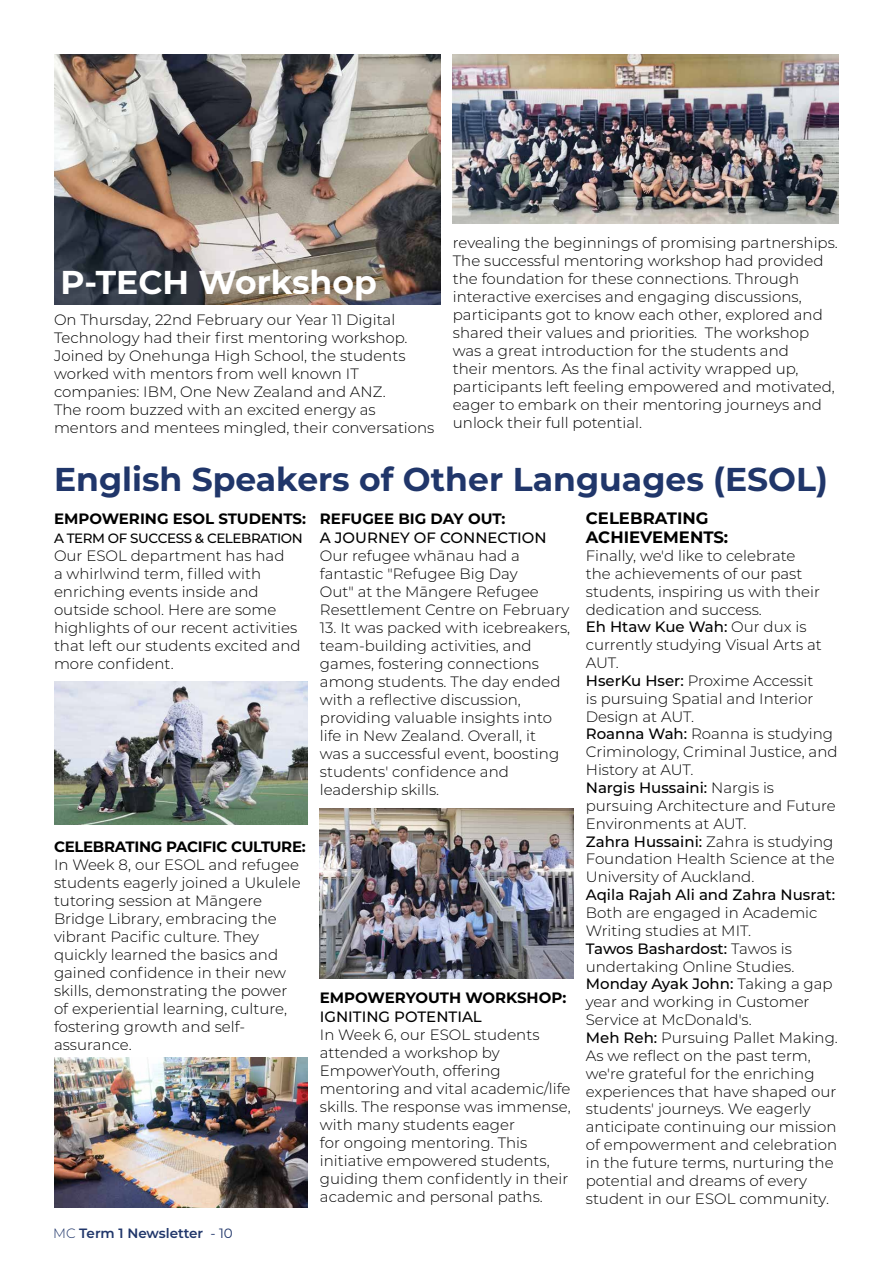
<style>
.page{position:relative;width:893px;height:1263px;background:#fff}
.page>*{position:absolute;margin:0;border:0;box-sizing:border-box;transform-origin:0 0}
.t1{font:700 33px "Montserrat";color:#20366a}
.t2{font:700 33px "Montserrat";color:#fff}
.t3{font:700 16.5px/19.5px "Montserrat";color:#000}
.t4{font:300 15px/18px "Montserrat";color:#000}
.t5{font:700 15px "Montserrat";letter-spacing:-.01em;color:#000}
.t6{font:500 15px "Montserrat";color:#000}
.t7{font:500 13.5px "Montserrat";letter-spacing:-.03em;color:#000}
.t8{font:600 13.5px "Montserrat";letter-spacing:-.005em;color:#20366a}
.s1{font-weight:500}
.s2{font-weight:300}
.s3{font-weight:400}
</style>
<div class="page">
<img style="left:54px;top:54px;width:386px;height:251px">
<img style="left:453px;top:54px;width:386px;height:170px">
<img style="left:320px;top:809px;width:253px;height:170px">
<img style="left:55px;top:1057px;width:252px;height:151px">
<img style="left:54px;top:682px;width:253px;height:143px">
<p class="t4" style="left:453px;top:234px;width:386px">revealing the beginnings of promising partnerships.<br>The successful mentoring workshop had provided the foundation for these connections. Through interactive exercises and engaging discussions, participants got to know each other, explored and shared their values and priorities. The workshop was a great introduction for the students and<br>their mentors. As the final activity wrapped up, participants left feeling empowered and motivated, eager to embark on their mentoring journeys and unlock their full potential.</p>
<h1 class="t1" style="left:54px;top:455px;width:775px">English Speakers of Other Languages (ESOL)</h1>
<p class="t5" style="left:54px;top:508px;width:253px">EMPOWERING ESOL STUDENTS:</p>
<p class="t7" style="left:54px;top:529px;width:250px">A TERM OF SUCCESS &amp; CELEBRATION</p>
<p class="t4" style="left:54px;top:546px;width:248px">Our ESOL department has had<br>a whirlwind term, filled with enriching events inside and outside school. Here are some highlights of our recent activities that left our students excited and more confident.</p>
<h1 class="t2" style="left:60px;top:259px;width:318px">P-TECH Workshop</h1>
<p class="t4" style="left:54px;top:310px;width:382px">On Thursday, 22nd February our Year 11 Digital Technology had their first mentoring workshop.<br>Joined by Onehunga High School, the students worked with mentors from well known IT companies: IBM, One New Zealand and ANZ.<br>The room buzzed with an excited energy as mentors and mentees mingled, their conversations</p>
<p class="t3" style="left:586px;top:507px;width:144px">CELEBRATING<br>ACHIEVEMENTS:</p>
<p class="t4" style="left:586px;top:546px;width:253px">Finally, we'd like to celebrate<br>the achievements of our past students, inspiring us with their dedication and success.<br><span class="s1">Eh Htaw Kue Wah:</span> Our dux is currently studying Visual Arts at<br>AUT.<br><span class="s1">HserKu Hser:</span> Proxime Accessit<br>is pursuing Spatial and Interior<br>Design at AUT.<br><span class="s1">Roanna Wah:</span> Roanna is studying<br>Criminology, Criminal Justice, and<br>History at AUT.<br><span class="s1">Nargis Hussaini:</span> Nargis is pursuing Architecture and Future<br>Environments at AUT.<br><span class="s1">Zahra Hussaini:</span> Zahra is studying<br>Foundation Health Science at the<br>University of Auckland.</p>
<p class="t6" style="left:586px;top:884px;width:251px">Aqila Rajah Ali and Zahra Nusrat:</p>
<p class="t4" style="left:586px;top:903px;width:254px">Both are engaged in Academic<br>Writing studies at MIT.<br><span class="s1">Tawos Bashardost:</span> Tawos is undertaking Online Studies.<br><span class="s1">Monday Ayak John:</span> Taking a gap year and working in Customer<br>Service at McDonald's.<br><span class="s1">Meh Reh:</span> Pursuing Pallet Making.<br>As we reflect on the past term, we're grateful for the enriching experiences that have shaped our students' journeys. We eagerly anticipate continuing our mission of empowerment and celebration in the future terms, nurturing the potential and dreams of every student in our ESOL community.</p>
<p class="t5" style="left:320px;top:508px;width:187px">REFUGEE BIG DAY OUT:</p>
<p class="t6" style="left:320px;top:527px;width:228px">A JOURNEY OF CONNECTION</p>
<p class="t4" style="left:320px;top:546px;width:251px">Our refugee whānau had a fantastic "Refugee Big Day<br>Out" at the Māngere Refugee<br>Resettlement Centre on February</p>
<p class="t4" style="left:320px;top:618px;width:252px">13. It was packed with icebreakers, team-building activities, and games, fostering connections among students. The day ended with a reflective discussion, providing valuable insights into life in New Zealand. Overall, it<br>was a successful event, boosting students' confidence and leadership skills.</p>
<p class="t5" style="left:54px;top:836px;width:253px">CELEBRATING PACIFIC CULTURE:</p>
<p class="t4" style="left:54px;top:855px;width:248px">In Week 8, our ESOL and refugee students eagerly joined a Ukulele tutoring session at Māngere<br>Bridge Library, embracing the vibrant Pacific culture. They quickly learned the basics and gained confidence in their new skills, demonstrating the power of experiential learning, culture, fostering growth and self&shy;assurance.</p>
<p class="t5" style="left:320px;top:987px;width:248px">EMPOWERYOUTH WORKSHOP:</p>
<p class="t6" style="left:320px;top:1006px;width:163px">IGNITING POTENTIAL</p>
<p class="t4" style="left:320px;top:1025px;width:252px">In Week 6, our ESOL students attended a workshop by<br>EmpowerYouth, offering mentoring and vital academic/life skills. The response was immense, with many students eager<br>for ongoing mentoring. This initiative empowered students, guiding them confidently in their academic and personal paths.</p>
<p class="t8" style="left:53px;top:1223px;width:181px"><span class="s2">MC</span> Term 1 Newsletter <span class="s3">- 10</span></p>
</div>
